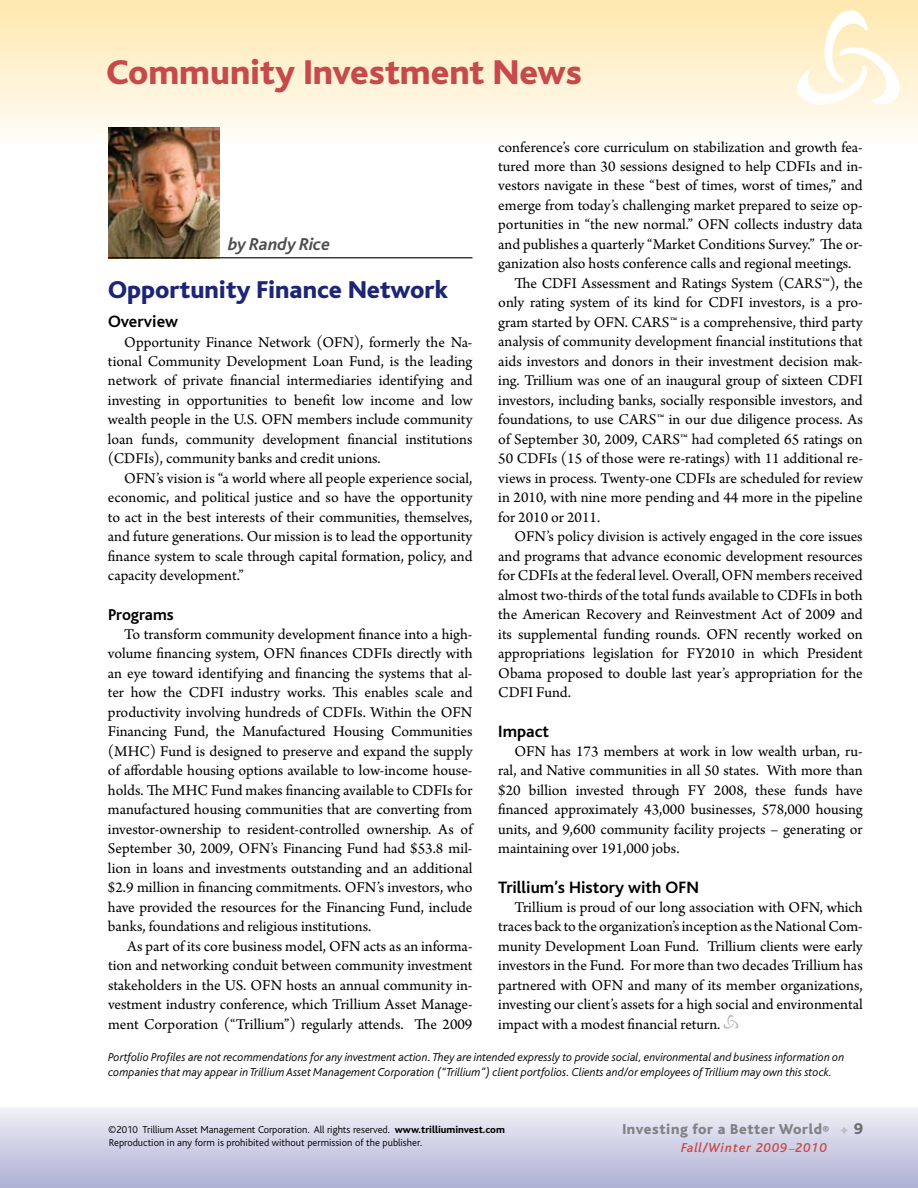
<style>
.page{position:relative;width:918px;height:1188px;background:#fff}
.page>*{position:absolute;margin:0;border:0;box-sizing:border-box;transform-origin:0 0}
.t1{font:800 36px "Bliss";color:#c74a4b}
.t2{font:800 25.5px "Bliss";color:#1c2674}
.t3{font:italic 700 18px "Bliss";color:#4d4d4f}
.t4{font:700 17.25px "Bliss";color:#000}
.t5{font:700 16.5px "Bliss";color:#000}
.t6{font:15.75px/19.5px "Arno Pro";color:#000;text-align:justify}
.t7{font:800 15px "Bliss";letter-spacing:.04em;color:#808285}
.t8{font:italic 500 13.5px "Bliss";letter-spacing:.08em;color:#c74a4b}
.t9{font:italic 300 12px/15px "Bliss";color:#000}
.t10{font:300 10.5px/13.5px "Bliss";color:#000}
.s1{font-weight:800}
.s2{font-size:12px}
.s3{color:#bcbdc0}
.s4{font-size:16.5px;color:#6d6f71}
.s5{font-family:"Arno Pro";font-weight:400;font-style:normal}
</style>
<div class="page">
<div style="left:0;top:1107px;width:918px;height:81px;background:linear-gradient(to bottom,#f1f0f7,#adafd4)"></div>
<div style="left:0;top:0;width:918px;height:154px;background:linear-gradient(to bottom,#ffe8ad,#fffefe)"></div>
<svg style="left:796px;top:8px;width:104px;height:100px"></svg>
<img style="left:108px;top:127px;width:112px;height:130px">
<hr style="left:108px;top:257px;width:364px;height:1px;background:#000">
<svg style="left:723px;top:1014px;width:16px;height:15px"></svg>
<h1 class="t1" style="left:106px;top:54px;width:477px">Community Investment News</h1>
<p class="t3" style="left:228px;top:235px;width:103px">by Randy Rice</p>
<h2 class="t2" style="left:108px;top:276px;width:342px">Opportunity Finance Network</h2>
<p class="t4" style="left:108px;top:312px;width:71px">Overview</p>
<p class="t6" style="left:108px;top:333px;width:366px;text-indent:16px">Opportunity Finance Network (OFN), formerly the Na&shy;tional Community Development Loan Fund, is the leading network of private financial intermediaries identifying and investing in opportunities to benefit low income and low wealth people in the U.S. OFN members include community loan funds, community development financial institutions (CDFIs), community banks and credit unions.</p>
<p class="t6" style="left:108px;top:469px;width:366px;text-indent:16px">OFN’s vision is “a world where all people experience social, economic, and political justice and so have the opportunity to act in the best interests of their communities, themselves, and future generations. Our mission is to lead the opportunity finance system to scale through capital formation, policy, and capacity development.”</p>
<p class="t5" style="left:108px;top:606px;width:67px">Programs</p>
<p class="t6" style="left:108px;top:625px;width:366px;text-indent:16px">To transform community development finance into a high&shy;volume financing system, OFN finances CDFIs directly with an eye toward identifying and financing the systems that al&shy;ter how the CDFI industry works. This enables scale and productivity involving hundreds of CDFIs. Within the OFN Financing Fund, the Manufactured Housing Communities (MHC) Fund is designed to preserve and expand the supply of affordable housing options available to low-income house&shy;holds. The MHC Fund makes financing available to CDFIs for manufactured housing communities that are converting from investor-ownership to resident-controlled ownership. As of September 30, 2009, OFN’s Financing Fund had $53.8 mil&shy;lion in loans and investments outstanding and an additional $2.9 million in financing commitments. OFN’s investors, who have provided the resources for the Financing Fund, include banks, foundations and religious institutions.</p>
<p class="t6" style="left:108px;top:937px;width:366px;text-indent:19px">As part of its core business model, OFN acts as an informa&shy;tion and networking conduit between community investment stakeholders in the US. OFN hosts an annual community in&shy;vestment industry conference, which Trillium Asset Manage&shy;ment Corporation (“Trillium”) regularly attends. The 2009</p>
<p class="t6" style="left:498px;top:138px;width:366px">conference’s core curriculum on stabilization and growth fea-</p>
<p class="t6" style="left:498px;top:157px;width:366px">tured more than 30 sessions designed to help CDFIs and in-</p>
<p class="t6" style="left:498px;top:177px;width:366px">vestors navigate in these “best of times, worst of times,” and</p>
<p class="t6" style="left:498px;top:196px;width:366px">emerge from today’s challenging market prepared to seize op-</p>
<p class="t6" style="left:498px;top:216px;width:366px">portunities in “the new normal.” OFN collects industry data</p>
<p class="t6" style="left:498px;top:235px;width:366px">and publishes a quarterly “Market Conditions Survey.” The or-</p>
<p class="t6" style="left:498px;top:255px;width:355px">ganization also hosts conference calls and regional meetings.</p>
<p class="t6" style="left:514px;top:274px;width:350px">The CDFI Assessment and Ratings System (CARS™), the</p>
<p class="t6" style="left:498px;top:294px;width:366px">only rating system of its kind for CDFI investors, is a pro-</p>
<p class="t6" style="left:498px;top:313px;width:366px">gram started by OFN. CARS™ is a comprehensive, third party</p>
<p class="t6" style="left:498px;top:333px;width:366px">analysis of community development financial institutions that</p>
<p class="t6" style="left:498px;top:352px;width:366px">aids investors and donors in their investment decision mak-</p>
<p class="t6" style="left:498px;top:372px;width:366px">ing. Trillium was one of an inaugural group of sixteen CDFI</p>
<p class="t6" style="left:498px;top:391px;width:366px">investors, including banks, socially responsible investors, and</p>
<p class="t6" style="left:498px;top:411px;width:366px">foundations, to use CARS™ in our due diligence process. As</p>
<p class="t6" style="left:498px;top:430px;width:366px">of September 30, 2009, CARS™ had completed 65 ratings on</p>
<p class="t6" style="left:498px;top:450px;width:366px">50 CDFIs (15 of those were re-ratings) with 11 additional re-</p>
<p class="t6" style="left:498px;top:469px;width:366px">views in process. Twenty-one CDFIs are scheduled for review</p>
<p class="t6" style="left:498px;top:489px;width:366px">in 2010, with nine more pending and 44 more in the pipeline</p>
<p class="t6" style="left:498px;top:508px;width:103px">for 2010 or 2011.</p>
<p class="t6" style="left:514px;top:528px;width:350px">OFN’s policy division is actively engaged in the core issues</p>
<p class="t6" style="left:498px;top:547px;width:366px">and programs that advance economic development resources</p>
<p class="t6" style="left:498px;top:567px;width:366px">for CDFIs at the federal level. Overall, OFN members received</p>
<p class="t6" style="left:498px;top:586px;width:366px">almost two-thirds of the total funds available to CDFIs in both</p>
<p class="t6" style="left:498px;top:606px;width:366px">the American Recovery and Reinvestment Act of 2009 and</p>
<p class="t6" style="left:498px;top:625px;width:366px">its supplemental funding rounds. OFN recently worked on</p>
<p class="t6" style="left:498px;top:645px;width:366px">appropriations legislation for FY2010 in which President</p>
<p class="t6" style="left:498px;top:664px;width:366px">Obama proposed to double last year’s appropriation for the</p>
<p class="t6" style="left:498px;top:684px;width:74px">CDFI Fund.</p>
<p class="t4" style="left:498px;top:722px;width:52px">Impact</p>
<p class="t6" style="left:498px;top:742px;width:366px;text-indent:16px">OFN has 173 members at work in low wealth urban, ru&shy;ral, and Native communities in all 50 states. With more than $20 billion invested through FY 2008, these funds have financed approximately 43,000 businesses, 578,000 housing units, and 9,600 community facility projects – generating or maintaining over 191,000 jobs.</p>
<p class="t4" style="left:498px;top:878px;width:202px">Trillium’s History with OFN</p>
<p class="t6" style="left:498px;top:898px;width:366px;text-indent:16px">Trillium is proud of our long association with OFN, which traces back to the organization’s inception as the National Com&shy;munity Development Loan Fund. Trillium clients were early investors in the Fund. For more than two decades Trillium has partnered with OFN and many of its member organizations, investing our client’s assets for a high social and environmental impact with a modest financial return.</p>
<p class="t9" style="left:108px;top:1050px;width:738px">Portfolio Profiles are not recommendations for any investment action. They are intended expressly to provide social, environmental and business information on companies that may appear in Trillium Asset Management Corporation (“Trillium”) client portfolios. Clients and/or employees of Trillium may own this stock.</p>
<p class="t10" style="left:108px;top:1123px;width:398px">©2010 Trillium Asset Management Corporation. All rights reserved. <span class="s1">www.trilliuminvest.com<br></span>Reproduction in any form is prohibited without permission of the publisher.</p>
<p class="t7" style="left:622px;top:1122px;width:242px">Investing for a Better World<span class="s2">®</span> <span class="s3">✦</span> <span class="s4">9</span></p>
<p class="t8" style="left:681px;top:1141px;width:147px">Fall/Winter 2009<span class="s5">–</span>2010</p>
</div>
